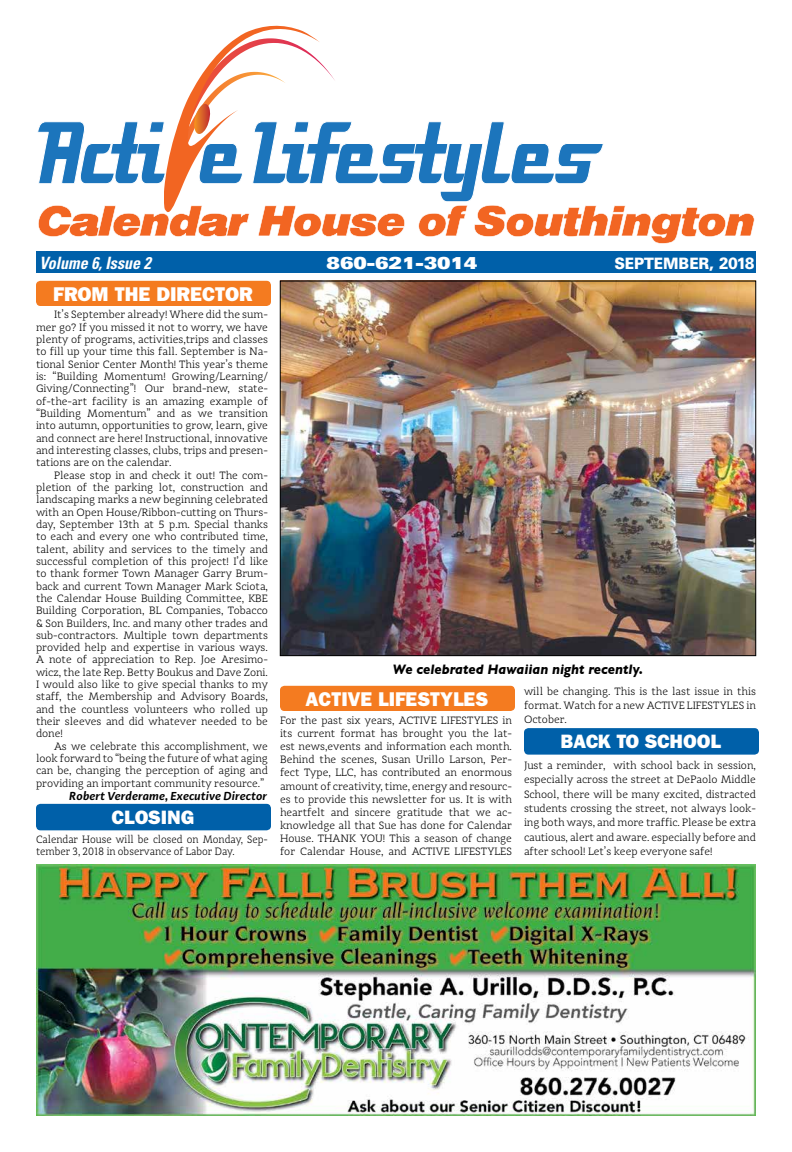
<style>
.page{position:relative;width:792px;height:1152px;background:#fff}
.page>*{position:absolute;margin:0;border:0;box-sizing:border-box;transform-origin:0 0}
.t1{font:800 20px "Franklin Gothic";color:#fff}
.t2{font:20px "Franklin Gothic Hvy";color:#fff}
.t3{font:italic 700 condensed 17px "Univers";color:#fff;scale:.94 1}
.t4{font:17px "Univers Black DTC";color:#fff;scale:.94 1}
.t5{font:900 expanded 17px "Univers";color:#fff;scale:.94 1}
.t6{font:italic 700 14px "Gill Sans";color:#000;scale:.94 1}
.t7{font:italic 600 12px "Adagio Sans";color:#000}
.t8{font:300 11px/12.3px "Adagio Slab";color:#000;text-align:justify}
.t9{font:300 11px/12.3px "Adagio Slab";color:#000;scale:.94 1}
</style>
<div class="page">
<div style="left:36px;top:281px;width:235px;height:25px;background:#f47b20;border-radius:4px"></div>
<div style="left:36px;top:804px;width:235px;height:26px;background:#0060a9;border-radius:4px"></div>
<div style="left:280px;top:686px;width:235px;height:25px;background:#f47b20;border-radius:4px"></div>
<div style="left:524px;top:728px;width:235px;height:27px;background:#0060a9;border-radius:4px"></div>
<img style="left:282px;top:283px;width:472px;height:371px">
<svg style="left:37px;top:25px;width:718px;height:219px"></svg>
<img style="left:36px;top:864px;width:720px;height:252px">
<div style="left:36px;top:251px;width:720px;height:22px;background:#0060a9"></div>
<h2 class="t3" style="left:40px;top:252px;width:120px">Volume 6, Issue 2</h2>
<h2 class="t5" style="left:327px;top:253px;width:162px">860-621-3014</h2>
<h2 class="t4" style="left:614px;top:253px;width:151px">SEPTEMBER, 2018</h2>
<h1 class="t1" style="left:53px;top:283px;width:201px">FROM THE DIRECTOR</h1>
<p class="t8" style="left:36px;top:309px;width:234px;text-indent:18px">It’s September already! Where did the sum&shy;mer go? If you missed it not to worry, we have plenty of programs, activities,trips and classes to fill up your time this fall. September is Na&shy;tional Senior Center Month! This year’s theme is: “Building Momentum! Growing/Learning/ Giving/Connecting”! Our brand-new, state&shy;of-the-art facility is an amazing example of “Building Momentum” and as we transition into autumn, opportunities to grow, learn, give and connect are here! Instructional, innovative and interesting classes, clubs, trips and presen&shy;tations are on the calendar.</p>
<p class="t8" style="left:36px;top:469px;width:234px;text-indent:18px">Please stop in and check it out! The com&shy;pletion of the parking lot, construction and landscaping marks a new beginning celebrated with an Open House/Ribbon-cutting on Thurs&shy;day, September 13th at 5 p.m. Special thanks to each and every one who contributed time, talent, ability and services to the timely and successful completion of this project! I’d like to thank former Town Manager Garry Brum&shy;back and current Town Manager Mark Sciota, the Calendar House Building Committee, KBE Building Corporation, BL Companies, Tobacco &amp; Son Builders, Inc. and many other trades and sub-contractors. Multiple town departments provided help and expertise in various ways.<br>A note of appreciation to Rep. Joe Aresimo&shy;wicz, the late Rep. Betty Boukus and Dave Zoni.<br>I would also like to give special thanks to my staff, the Membership and Advisory Boards, and the countless volunteers who rolled up their sleeves and did whatever needed to be done!</p>
<p class="t8" style="left:36px;top:740px;width:234px;text-indent:18px">As we celebrate this accomplishment, we look forward to “being the future of what aging can be, changing the perception of aging and providing an important community resource.”</p>
<p class="t7" style="left:70px;top:788px;width:200px">Robert Verderame, Executive Director</p>
<h1 class="t2" style="left:111px;top:804px;width:85px">CLOSING</h1>
<p class="t9" style="left:36px;top:833px;width:248px">Calendar House will be closed on Monday, Sep&shy;tember 3, 2018 in observance of Labor Day.</p>
<p class="t6" style="left:393px;top:661px;width:268px">We celebrated Hawaiian night recently.</p>
<h1 class="t1" style="left:306px;top:688px;width:184px">ACTIVE LIFESTYLES</h1>
<p class="t8" style="left:280px;top:714px;width:234px;line-height:13.1px">For the past six years, ACTIVE LIFESTYLES in its current format has brought you the lat&shy;est news,events and information each month.<br>Behind the scenes, Susan Urillo Larson, Per&shy;fect Type, LLC, has contributed an enormous amount of creativity, time, energy and resourc&shy;es to provide this newsletter for us. It is with heartfelt and sincere gratitude that we ac&shy;knowledge all that Sue has done for Calendar House. THANK YOU! This a season of change for Calendar House, and ACTIVE LIFESTYLES</p>
<p class="t8" style="left:524px;top:684px;width:234px;line-height:14.3px">will be changing. This is the last issue in this format. Watch for a new ACTIVE LIFESTYLES in October.</p>
<h1 class="t2" style="left:561px;top:728px;width:162px">BACK TO SCHOOL</h1>
<p class="t8" style="left:524px;top:758px;width:234px;line-height:14.3px">Just a reminder, with school back in session, especially across the street at DePaolo Middle School, there will be many excited, distracted students crossing the street, not always look&shy;ing both ways, and more traffic. Please be extra cautious, alert and aware. especially before and after school! Let’s keep everyone safe!</p>
</div>
